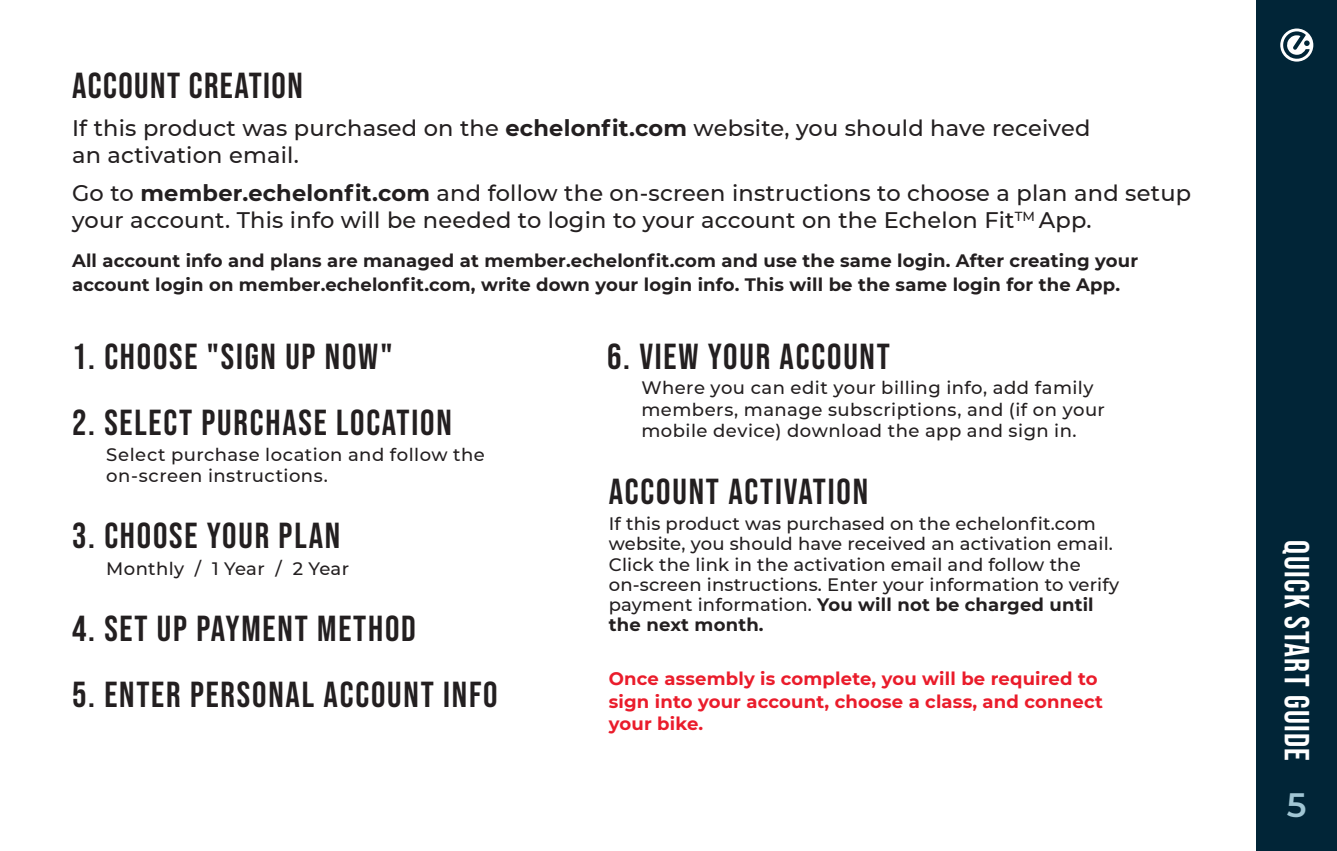
<style>
.page{position:relative;width:1337px;height:851px;background:#fff}
.page>*{position:absolute;margin:0;border:0;box-sizing:border-box;transform-origin:0 0}
.t1{font:36px "Bebas Neue";letter-spacing:.05em;color:#231f20}
.t2{font:34.65px "Bebas Neue";letter-spacing:.04em;color:#fff}
.t3{font:600 33.75px "Montserrat";color:#a1c6d4}
.t4{font:500 22.5px/27px "Montserrat";letter-spacing:.01em;color:#231f20}
.t5{font:500 18px/21.6px "Montserrat";letter-spacing:.015em;color:#231f20}
.t6{font:700 18px/24.8px "Montserrat";letter-spacing:.01em;color:#231f20}
.t7{font:700 18px/22.5px "Montserrat";letter-spacing:.01em;color:#ea1c2b}
.s1{font-weight:700}
.s2{font-weight:500}
</style>
<div class="page">
<div style="left:1256px;top:0;width:80px;height:850px;background:#012537"></div>
<svg style="left:1280px;top:28px;width:33px;height:34px"></svg>
<p class="t1" style="left:72px;top:65px;width:232px">ACCOUNT CREATION</p>
<p class="t4" style="left:72px;top:114px;width:1020px">If this product was purchased on the <span class="s1">echelonfit.com</span> website, you should have received an activation email.</p>
<p class="t4" style="left:72px;top:179px;width:1120px">Go to <span class="s1">member.echelonfit.com</span> and follow the on-screen instructions to choose a plan and setup your account. This info will be needed to login to your account on the Echelon Fit<sup>TM</sup> App.</p>
<p class="t6" style="left:72px;top:247px;width:1067px">All account info and plans are managed at member.echelonfit.com and use the same login. After creating your account login on member.echelonfit.com, write down your login info. This will be the same login for the App.</p>
<p class="t1" style="left:72px;top:336px;width:322px">1. CHOOSE "SIGN UP NOW"</p>
<p class="t1" style="left:72px;top:402px;width:381px">2. SELECT PURCHASE LOCATION</p>
<p class="t5" style="left:106px;top:443px;width:380px">Select purchase location and follow the</p>
<p class="t5" style="left:106px;top:463px;width:223px">on-screen instructions.</p>
<p class="t1" style="left:72px;top:515px;width:270px">3. CHOOSE YOUR PLAN</p>
<p class="t5" style="left:106px;top:557px;width:244px">Monthly / 1 Year / 2 Year</p>
<p class="t1" style="left:72px;top:608px;width:345px">4. SET UP PAYMENT METHOD</p>
<p class="t1" style="left:607px;top:336px;width:284px">6. VIEW YOUR ACCOUNT</p>
<p class="t5" style="left:641px;top:376px;width:465px">Where you can edit your billing info, add family members, manage subscriptions, and (if on your mobile device) download the app and sign in.</p>
<p class="t1" style="left:609px;top:471px;width:261px">ACCOUNT ACTIVATION</p>
<p class="t5" style="left:609px;top:512px;width:488px">If this product was purchased on the echelonfit.com</p>
<p class="t5" style="left:609px;top:533px;width:505px;line-height:20.2px">website, you should have received an activation email.<br>Click the link in the activation email and follow the</p>
<p class="t5" style="left:609px;top:573px;width:512px">on-screen instructions. Enter your information to verify</p>
<p class="t6" style="left:609px;top:591px;width:486px"><span class="s2">payment information.</span> You will not be charged until</p>
<p class="t6" style="left:609px;top:611px;width:156px">the next month.</p>
<p class="t1" style="left:72px;top:674px;width:427px">5. ENTER PERSONAL ACCOUNT INFO</p>
<p class="t7" style="left:609px;top:666px;width:495px">Once assembly is complete, you will be required to sign into your account, choose a class, and connect your bike.</p>
<p class="t2" style="left:1316px;top:540px;width:222px;rotate:90deg">QUICK START GUIDE</p>
<h3 class="t3" style="left:1286px;top:781px;width:21px">5</h3>
</div>
